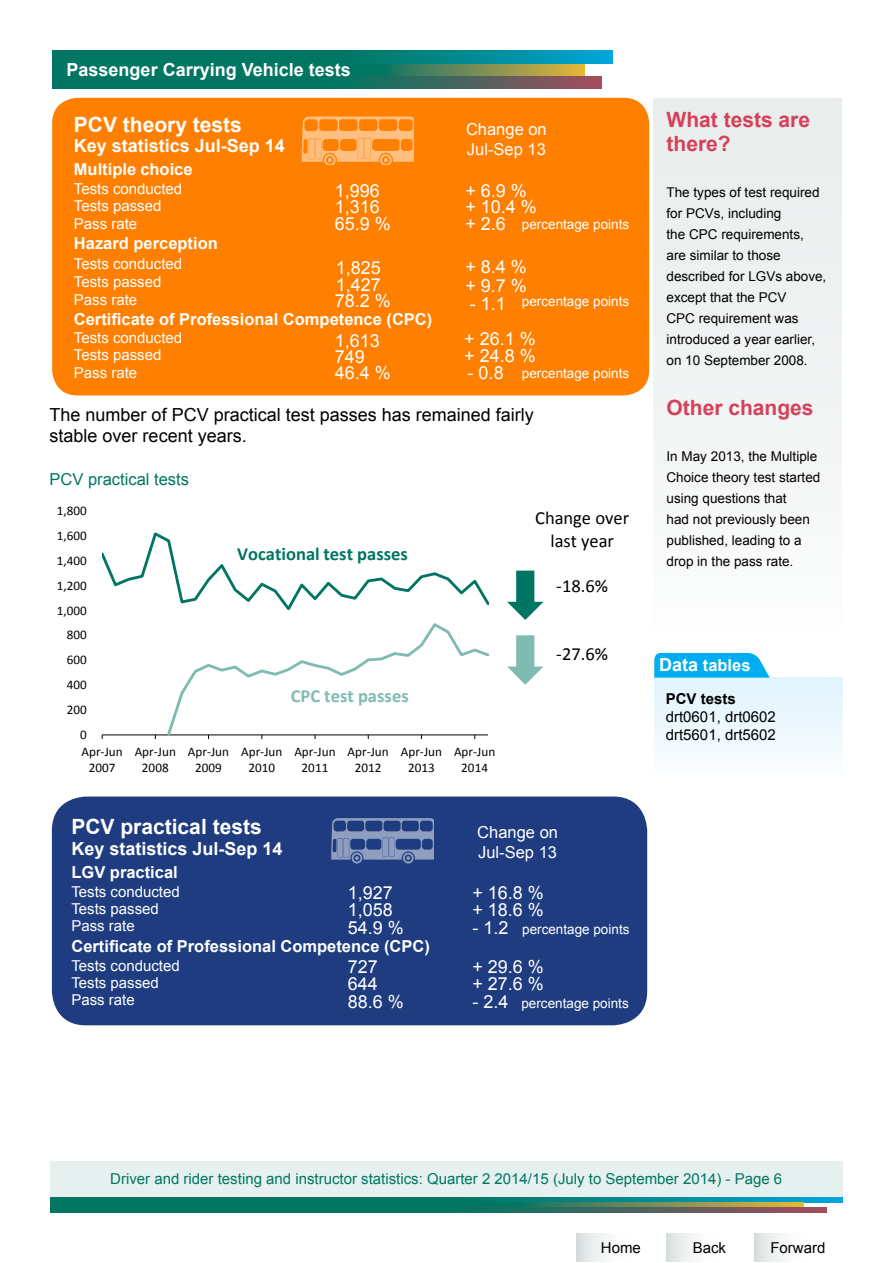
<style>
.page{position:relative;width:893px;height:1263px;background:#fff}
.page>*{position:absolute;margin:0;border:0;box-sizing:border-box;transform-origin:0 0}
.t1{font:700 21px "Arial";color:#fff}
.t2{font:700 21px/24px "Arial";color:#d4415a}
.t3{font:18.45px/22.6px "Calibri";color:#000;text-align:center}
.t4{font:700 18.45px "Calibri";color:#007662}
.t5{font:700 18.45px "Calibri";color:#80bbb1}
.t6{font:18px "Arial";color:#fff}
.t7{font:700 18px "Arial";color:#fff}
.t8{font:18px/21.6px "Arial";color:#000}
.t9{font:700 16.5px "Arial";color:#fff}
.t10{font:16.5px/19.8px "Arial";color:#fff}
.t11{font:16.5px "Arial";color:#007662}
.t12{font:15px/17.4px "Arial";color:#fff}
.t13{font:15px "Arial";color:#007662}
.t14{font:15px/18px "Arial";color:#000}
.t15{font:13.5px/21px "Arial";color:#000}
.t16{font:13.5px "Arial";color:#fff}
.t17{font:13.2px/16px "Calibri";color:#000;text-align:center}
.s1{font-size:18px}
.s2{font-weight:700}
</style>
<div class="page">
<div style="left:50px;top:1161px;width:792px;height:36px;background:#e6f1ef"></div>
<svg style="left:50px;top:1197px;width:792px;height:5px;background:#00817d"></svg>
<svg style="left:50px;top:1202px;width:753px;height:5px;background:#2f805c"></svg>
<svg style="left:50px;top:1207px;width:777px;height:6px;background:#266c60"></svg>
<div style="left:654px;top:99px;width:188px;height:532px;background:#f0f3f3"></div>
<div style="left:654px;top:678px;width:188px;height:101px;background:linear-gradient(to right,#eef9fe,#eef9fe)"></div>
<svg style="left:52px;top:63px;width:533px;height:13px;background:#2b805e"></svg>
<svg style="left:52px;top:51px;width:561px;height:12px;background:#00817d"></svg>
<svg style="left:52px;top:76px;width:550px;height:13px;background:#266c60"></svg>
<div style="left:52px;top:98px;width:597px;height:297px;background:#ff7f00;border-radius:26px"></div>
<svg style="left:302px;top:117px;width:112px;height:48px"></svg>
<hr style="left:102px;top:734px;width:386px;height:1px;background:#000">
<svg style="left:102px;top:532px;width:387px;height:79px"></svg>
<svg style="left:165px;top:623px;width:324px;height:116px"></svg>
<svg style="left:507px;top:571px;width:36px;height:49px"></svg>
<svg style="left:507px;top:635px;width:36px;height:50px"></svg>
<div style="left:52px;top:796px;width:595px;height:229px;background:#1e3c7f;border-radius:34px"></div>
<svg style="left:331px;top:818px;width:103px;height:45px"></svg>
<svg style="left:654px;top:653px;width:116px;height:25px;background:#15b4f0"></svg>
<div style="left:754px;top:1234px;width:88px;height:28px;background:linear-gradient(to right,#e5eaea,#fff)"></div>
<div style="left:665px;top:1234px;width:89px;height:28px;background:linear-gradient(to right,#e4eae9,#fff)"></div>
<div style="left:577px;top:1234px;width:88px;height:28px;background:linear-gradient(to right,#e5eae9,#fff)"></div>
<p class="t7" style="left:67px;top:58px;width:286px">Passenger Carrying Vehicle tests</p>
<p class="t1" style="left:74px;top:110px;width:170px">PCV theory tests</p>
<p class="t10" style="left:466px;top:120px;width:82px">Change on<br>Jul-Sep 13</p>
<p class="t6" style="left:335px;top:179px;width:47px">1,996</p>
<p class="t6" style="left:465px;top:179px;width:63px">+ 6.9 %</p>
<p class="t6" style="left:335px;top:195px;width:47px">1,316</p>
<p class="t6" style="left:465px;top:195px;width:73px">+ 10.4 %</p>
<p class="t6" style="left:335px;top:211px;width:58px">65.9 %</p>
<p class="t6" style="left:465px;top:212px;width:42px">+ 2.6</p>
<p class="t7" style="left:74px;top:134px;width:213px">Key statistics Jul-Sep 14</p>
<p class="t9" style="left:74px;top:158px;width:120px">Multiple choice</p>
<p class="t12" style="left:74px;top:180px;width:110px">Tests conducted<br>Tests passed<br>Pass rate</p>
<p class="t16" style="left:522px;top:215px;width:109px">percentage points</p>
<p class="t9" style="left:74px;top:232px;width:145px">Hazard perception</p>
<p class="t12" style="left:74px;top:255px;width:110px;line-height:18px">Tests conducted<br>Tests passed<br>Pass rate</p>
<p class="t6" style="left:336px;top:256px;width:47px">1,825</p>
<p class="t6" style="left:465px;top:254px;width:63px">+ 8.4 %</p>
<p class="t6" style="left:336px;top:272px;width:47px">1,427</p>
<p class="t6" style="left:465px;top:273px;width:63px">+ 9.7 %</p>
<p class="t6" style="left:335px;top:289px;width:58px">78.2 %</p>
<p class="t6" style="left:470px;top:291px;width:38px">- 1.1</p>
<p class="t16" style="left:522px;top:293px;width:109px">percentage points</p>
<p class="t9" style="left:74px;top:308px;width:360px">Certificate of Professional Competence (CPC)</p>
<p class="t12" style="left:74px;top:346px;width:89px">Tests passed<br>Pass rate</p>
<p class="t6" style="left:335px;top:329px;width:47px">1,613</p>
<p class="t6" style="left:464px;top:327px;width:73px">+ 26.1 %</p>
<p class="t6" style="left:335px;top:345px;width:32px">749</p>
<p class="t6" style="left:464px;top:344px;width:73px">+ 24.8 %</p>
<p class="t6" style="left:335px;top:361px;width:58px">46.4 %</p>
<p class="t6" style="left:468px;top:361px;width:38px">- 0.8</p>
<p class="t12" style="left:74px;top:329px;width:110px">Tests conducted</p>
<p class="t16" style="left:522px;top:365px;width:109px">percentage points</p>
<p class="t8" style="left:50px;top:404px;width:486px">The number of PCV practical test passes has remained fairly stable over recent years.</p>
<p class="t11" style="left:50px;top:468px;width:141px">PCV practical tests</p>
<p class="t17" style="left:57px;top:503px;width:32px">1,800</p>
<p class="t17" style="left:57px;top:528px;width:32px">1,600</p>
<p class="t17" style="left:57px;top:553px;width:32px">1,400</p>
<p class="t17" style="left:57px;top:577px;width:32px">1,200</p>
<p class="t17" style="left:57px;top:602px;width:32px">1,000</p>
<p class="t17" style="left:67px;top:627px;width:22px">800</p>
<p class="t17" style="left:67px;top:652px;width:22px">600</p>
<p class="t17" style="left:67px;top:677px;width:22px">400</p>
<p class="t17" style="left:67px;top:701px;width:22px">200</p>
<p class="t17" style="left:80px;top:726px;width:8px">0</p>
<p class="t4" style="left:237px;top:542px;width:172px">Vocational test passes</p>
<p class="t5" style="left:291px;top:684px;width:120px">CPC test passes</p>
<p class="t17" style="left:81px;top:743px;width:43px">Apr-Jun<br>2007</p>
<p class="t17" style="left:135px;top:743px;width:43px">Apr-Jun<br>2008</p>
<p class="t17" style="left:188px;top:743px;width:43px">Apr-Jun<br>2009</p>
<p class="t17" style="left:241px;top:743px;width:43px">Apr-Jun<br>2010</p>
<p class="t17" style="left:294px;top:743px;width:43px">Apr-Jun<br>2011</p>
<p class="t17" style="left:348px;top:743px;width:43px">Apr-Jun<br>2012</p>
<p class="t17" style="left:401px;top:743px;width:43px">Apr-Jun<br>2013</p>
<p class="t17" style="left:454px;top:743px;width:43px">Apr-Jun<br>2014</p>
<p class="t3" style="left:535px;top:507px;width:95px">Change over last year</p>
<p class="t3" style="left:556px;top:574px;width:53px">-18.6%</p>
<p class="t3" style="left:556px;top:642px;width:53px">-27.6%</p>
<p class="t1" style="left:71px;top:813px;width:192px">PCV practical tests</p>
<p class="t9" style="left:71px;top:861px;width:108px">LGV practical</p>
<p class="t12" style="left:71px;top:883px;width:110px">Tests conducted<br>Tests passed<br>Pass rate</p>
<p class="t7" style="left:71px;top:837px;width:213px">Key statistics Jul-Sep 14</p>
<p class="t10" style="left:477px;top:822px;width:82px">Change on<br>Jul-Sep 13</p>
<p class="t6" style="left:348px;top:881px;width:47px">1,927</p>
<p class="t6" style="left:472px;top:881px;width:73px">+ 16.8 %</p>
<p class="t6" style="left:348px;top:898px;width:47px">1,058</p>
<p class="t6" style="left:472px;top:898px;width:73px">+ 18.6 %</p>
<p class="t6" style="left:348px;top:915px;width:58px">54.9 %</p>
<p class="t6" style="left:472px;top:915px;width:38px">- 1.2</p>
<p class="t16" style="left:522px;top:920px;width:109px">percentage points</p>
<p class="t9" style="left:71px;top:935px;width:360px">Certificate of Professional Competence (CPC)</p>
<p class="t12" style="left:71px;top:957px;width:110px">Tests conducted<br>Tests passed<br>Pass rate</p>
<p class="t6" style="left:348px;top:955px;width:32px">727</p>
<p class="t6" style="left:472px;top:955px;width:73px">+ 29.6 %</p>
<p class="t6" style="left:348px;top:972px;width:32px">644</p>
<p class="t6" style="left:472px;top:972px;width:73px">+ 27.6 %</p>
<p class="t6" style="left:348px;top:989px;width:58px">88.6 %</p>
<p class="t16" style="left:472px;top:994px;width:158px"><span class="s1">- 2.4</span> percentage points</p>
<p class="t2" style="left:666px;top:108px;width:145px">What tests are there?</p>
<p class="t15" style="left:666px;top:182px;width:161px">The types of test required for PCVs, including<br>the CPC requirements, are similar to those described for LGVs above, except that the PCV<br>CPC requirement was introduced a year earlier, on 10 September 2008.</p>
<p class="t2" style="left:666px;top:396px;width:149px">Other changes</p>
<p class="t15" style="left:666px;top:446px;width:155px">In May 2013, the Multiple<br>Choice theory test started using questions that<br>had not previously been published, leading to a drop in the pass rate.</p>
<p class="t9" style="left:659px;top:654px;width:93px"><span class="s1">Data</span> tables</p>
<p class="t14" style="left:666px;top:690px;width:112px"><span class="s2">PCV tests </span>drt0601, drt0602 drt5601, drt5602</p>
<p class="t13" style="left:110px;top:1169px;width:673px">Driver and rider testing and instructor statistics: Quarter 2 2014/15 (July to September 2014) - Page 6</p>
<p class="t14" style="left:601px;top:1239px;width:42px">Home</p>
<p class="t14" style="left:693px;top:1239px;width:35px">Back</p>
<p class="t14" style="left:770px;top:1239px;width:57px">Forward</p>
</div>
